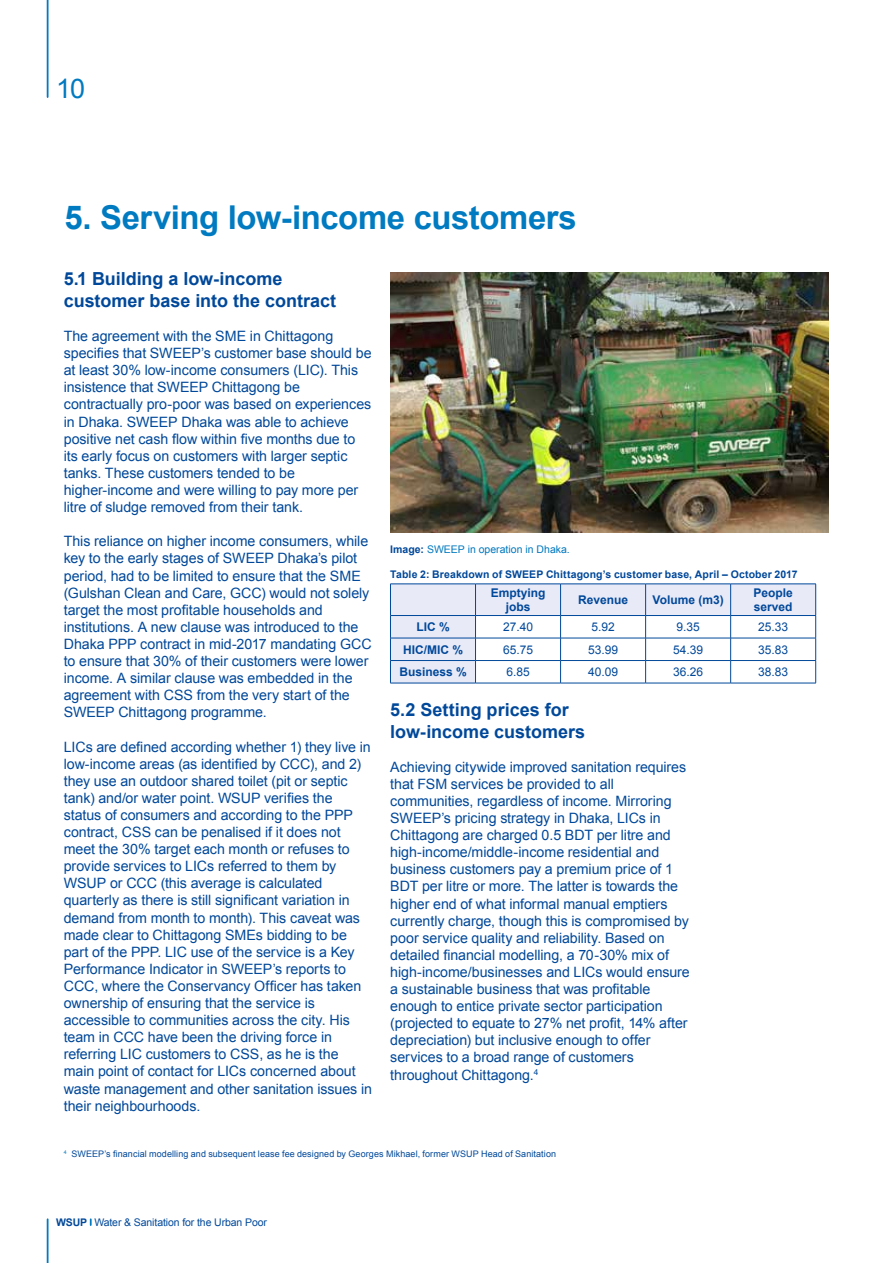
<style>
.page{position:relative;width:893px;height:1263px;background:#fff}
.page>*{position:absolute;margin:0;border:0;box-sizing:border-box;transform-origin:0 0}
.t1{font:700 32.85px "Arial";letter-spacing:-.01em;color:#007ac0}
.t2{font:27px "Arial";color:#007ac0}
.t3{font:700 18px/21.6px "Arial";color:#00489a}
.t4{font:14.25px/17.1px "Arial";letter-spacing:-.005em;color:#00489a}
.t5{font:700 12px/14.4px "Arial";color:#00489a;text-align:center}
.t6{font:12px "Arial";color:#00489a}
.t7{font:700 10.5px "Arial";letter-spacing:.01em;color:#00489a}
.t8{font:10.5px "Arial";letter-spacing:-.01em;color:#00489a}
.t9{font:10.5px "Arial";color:#0078bf}
.t10{font:9px "Arial";letter-spacing:.01em;color:#00489a}
.s1{font-weight:700;color:#00489a}
.s2{font-weight:700}
</style>
<div class="page">
<hr style="left:47px;top:0;width:2px;height:97px;background:#007ac0">
<hr style="left:47px;top:1219px;width:2px;height:44px;background:#007ac0">
<svg style="left:90px;top:1219px;width:2px;height:6px"></svg>
<hr style="left:390px;top:683px;width:85px;height:1px;background:#00489a">
<hr style="left:475px;top:683px;width:86px;height:1px;background:#00489a">
<hr style="left:561px;top:683px;width:85px;height:1px;background:#00489a">
<hr style="left:646px;top:683px;width:85px;height:1px;background:#00489a">
<svg style="left:390px;top:584px;width:426px;height:99px"></svg>
<hr style="left:731px;top:683px;width:85px;height:1px;background:#00489a">
<img style="left:390px;top:272px;width:439px;height:261px">
<h2 class="t2" style="left:56px;top:71px;width:30px">10</h2>
<h1 class="t1" style="left:65px;top:195px;width:514px">5. Serving low-income customers</h1>
<p class="t3" style="left:64px;top:269px;width:274px">5.1 Building a low-income customer base into the contract</p>
<p class="t4" style="left:64px;top:328px;width:309px">The agreement with the SME in Chittagong specifies that SWEEP’s customer base should be at least 30% low-income consumers (LIC). This insistence that SWEEP Chittagong be contractually pro-poor was based on experiences in Dhaka. SWEEP Dhaka was able to achieve positive net cash flow within five months due to its early focus on customers with larger septic tanks. These customers tended to be higher-income and were willing to pay more per litre of sludge removed from their tank.</p>
<p class="t4" style="left:64px;top:533px;width:309px">This reliance on higher income consumers, while key to the early stages of SWEEP Dhaka’s pilot period, had to be limited to ensure that the SME (Gulshan Clean and Care, GCC) would not solely target the most profitable households and institutions. A new clause was introduced to the Dhaka PPP contract in mid-2017 mandating GCC to ensure that 30% of their customers were lower income. A similar clause was embedded in the agreement with CSS from the very start of the SWEEP Chittagong programme.</p>
<p class="t4" style="left:64px;top:738px;width:310px">LICs are defined according whether 1) they live in low-income areas (as identified by CCC), and 2) they use an outdoor shared toilet (pit or septic tank) and/or water point. WSUP verifies the status of consumers and according to the PPP contract, CSS can be penalised if it does not meet the 30% target each month or refuses to provide services to LICs referred to them by WSUP or CCC (this average is calculated quarterly as there is still significant variation in demand from month to month). This caveat was made clear to Chittagong SMEs bidding to be part of the PPP. LIC use of the service is a Key Performance Indicator in SWEEP’s reports to CCC, where the Conservancy Officer has taken ownership of ensuring that the service is accessible to communities across the city. His team in CCC have been the driving force in referring LIC customers to CSS, as he is the main point of contact for LICs concerned about waste management and other sanitation issues in their neighbourhoods.</p>
<p class="t10" style="left:64px;top:1147px;width:494px"><sup>4</sup> SWEEP’s financial modelling and subsequent lease fee designed by Georges Mikhael, former WSUP Head of Sanitation</p>
<p class="t9" style="left:390px;top:543px;width:181px"><span class="s1">Image:</span> SWEEP in operation in Dhaka.</p>
<p class="t7" style="left:390px;top:567px;width:409px">Table 2: Breakdown of SWEEP Chittagong’s customer base, April – October 2017</p>
<p class="t5" style="left:491px;top:586px;width:56px">Emptying jobs</p>
<p class="t5" style="left:578px;top:593px;width:52px">Revenue</p>
<p class="t5" style="left:653px;top:593px;width:73px">Volume (m3)</p>
<p class="t5" style="left:753px;top:586px;width:41px;text-align:left">People served</p>
<p class="t5" style="left:416px;top:620px;width:35px">LIC %</p>
<p class="t6" style="left:503px;top:619px;width:32px">27.40</p>
<p class="t6" style="left:591px;top:619px;width:25px">5.92</p>
<p class="t6" style="left:676px;top:619px;width:25px">9.35</p>
<p class="t6" style="left:758px;top:619px;width:32px">25.33</p>
<p class="t5" style="left:403px;top:643px;width:61px">HIC/MIC %</p>
<p class="t6" style="left:503px;top:641px;width:32px">65.75</p>
<p class="t6" style="left:588px;top:641px;width:32px">53.99</p>
<p class="t6" style="left:673px;top:641px;width:32px">54.39</p>
<p class="t6" style="left:758px;top:641px;width:32px">35.83</p>
<p class="t5" style="left:399px;top:665px;width:69px">Business %</p>
<p class="t6" style="left:506px;top:664px;width:25px">6.85</p>
<p class="t6" style="left:588px;top:664px;width:32px">40.09</p>
<p class="t6" style="left:673px;top:664px;width:32px">36.26</p>
<p class="t6" style="left:758px;top:664px;width:32px">38.83</p>
<p class="t3" style="left:390px;top:699px;width:196px">5.2 Setting prices for low-income customers</p>
<p class="t4" style="left:390px;top:758px;width:301px">Achieving citywide improved sanitation requires that FSM services be provided to all communities, regardless of income. Mirroring SWEEP’s pricing strategy in Dhaka, LICs in Chittagong are charged 0.5 BDT per litre and high-income/middle-income residential and business customers pay a premium price of 1<br>BDT per litre or more. The latter is towards the higher end of what informal manual emptiers currently charge, though this is compromised by poor service quality and reliability. Based on detailed financial modelling, a 70-30% mix of high-income/businesses and LICs would ensure a sustainable business that was profitable enough to entice private sector participation (projected to equate to 27% net profit, 14% after depreciation) but inclusive enough to offer services to a broad range of customers throughout Chittagong.<sup>4</sup></p>
<p class="t8" style="left:56px;top:1215px;width:212px"><span class="s2">WSUP</span> Water &amp; Sanitation for the Urban Poor</p>
</div>
